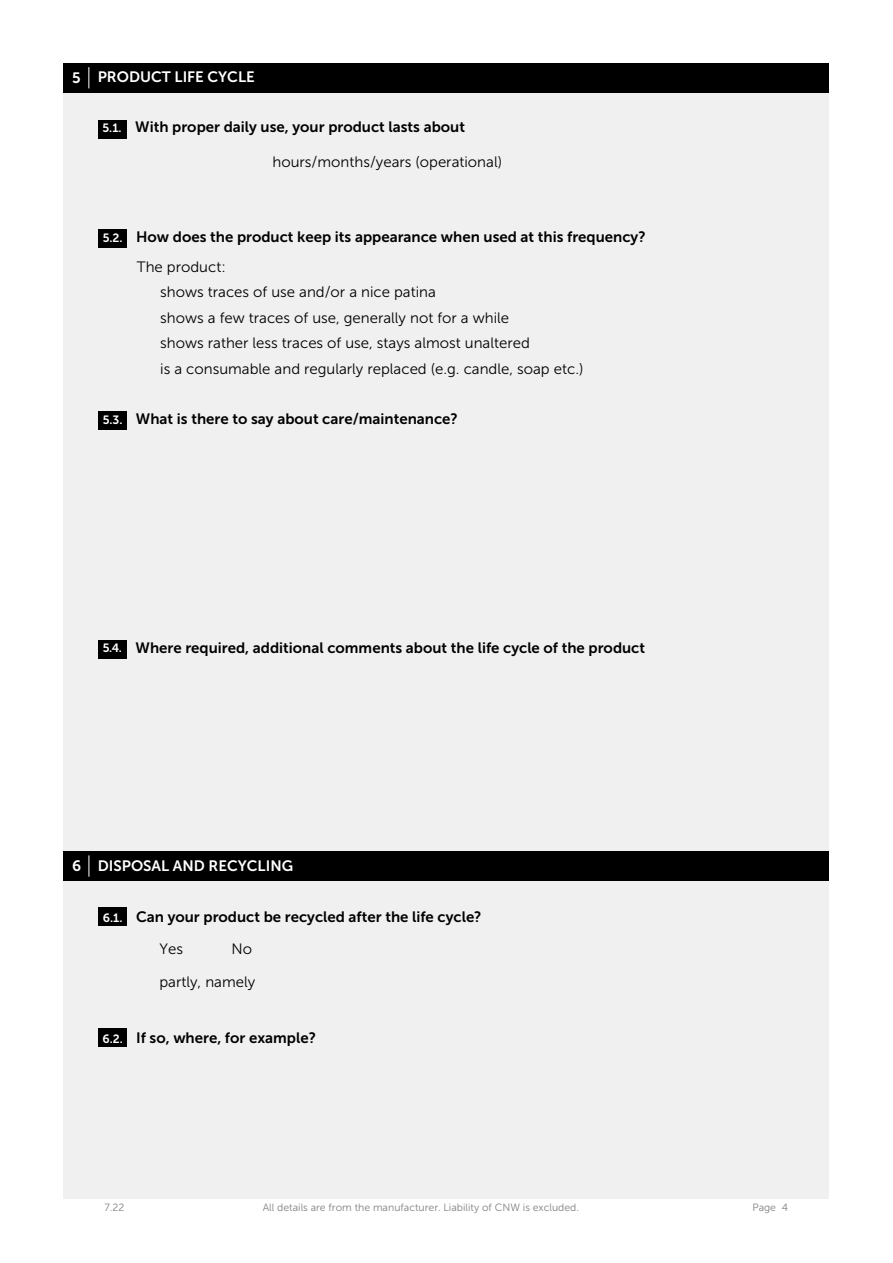
<style>
.page{position:relative;width:893px;height:1263px;background:#fff}
.page>*{position:absolute;margin:0;border:0;box-sizing:border-box;transform-origin:0 0}
.t1{font:15px "Museo Sans 700";color:#000}
.t2{font:15px/25.5px "Museo Sans 300";color:#000}
.t3{font:15px "Museo Sans 700";color:#fff}
.t4{font:10.5px "Museo Sans 300";color:#808080}
.s1{font-size:12px;color:#fff}
</style>
<div class="page">
<div style="left:64px;top:64px;width:765px;height:1135px;background:#f0f0f0"></div>
<div style="left:99px;top:1028px;width:28px;height:19px;background:#000"></div>
<div style="left:99px;top:907px;width:28px;height:18px;background:#000"></div>
<div style="left:64px;top:851px;width:765px;height:30px;background:#000"></div>
<svg style="left:89px;top:855px;width:1px;height:22px"></svg>
<div style="left:99px;top:230px;width:28px;height:18px;background:#000"></div>
<div style="left:99px;top:640px;width:28px;height:18px;background:#000"></div>
<div style="left:99px;top:412px;width:28px;height:18px;background:#000"></div>
<div style="left:64px;top:63px;width:765px;height:30px;background:#000"></div>
<svg style="left:88px;top:67px;width:1px;height:21px"></svg>
<div style="left:99px;top:120px;width:28px;height:18px;background:#000"></div>
<p class="t3" style="left:72px;top:69px;width:184px">5 PRODUCT LIFE CYCLE</p>
<p class="t1" style="left:102px;top:119px;width:364px"><span class="s1">5.1.</span> With proper daily use, your product lasts about</p>
<p class="t2" style="left:273px;top:149px;width:231px">hours/months/years (operational)</p>
<p class="t1" style="left:103px;top:229px;width:544px"><span class="s1">5.2.</span> How does the product keep its appearance when used at this frequency?</p>
<p class="t2" style="left:160px;top:254px;width:425px;text-indent:-23px">The product:<br>shows traces of use and/or a nice patina<br>shows a few traces of use, generally not for a while<br>shows rather less traces of use, stays almost unaltered<br>is a consumable and regularly replaced (e.g. candle, soap etc.)</p>
<p class="t1" style="left:103px;top:411px;width:357px"><span class="s1">5.3.</span> What is there to say about care/maintenance?</p>
<p class="t1" style="left:103px;top:639px;width:544px"><span class="s1">5.4.</span> Where required, additional comments about the life cycle of the product</p>
<p class="t3" style="left:72px;top:857px;width:223px">6 DISPOSAL AND RECYCLING</p>
<p class="t3" style="left:72px;top:858px;width:10px">2</p>
<p class="t1" style="left:103px;top:908px;width:380px"><span class="s1">6.1.</span> Can your product be recycled after the life cycle?</p>
<p class="t2" style="left:159px;top:936px;width:25px">Yes</p>
<p class="t2" style="left:231px;top:936px;width:22px">No</p>
<p class="t2" style="left:159px;top:970px;width:97px">partly, namely</p>
<p class="t1" style="left:102px;top:1030px;width:215px"><span class="s1">6.2.</span> If so, where, for example?</p>
<p class="t4" style="left:104px;top:1201px;width:21px">7.22</p>
<p class="t4" style="left:263px;top:1201px;width:318px">All details are from the manufacturer. Liability of CNW is excluded.</p>
<p class="t4" style="left:752px;top:1201px;width:37px">Page 4</p>
</div>
